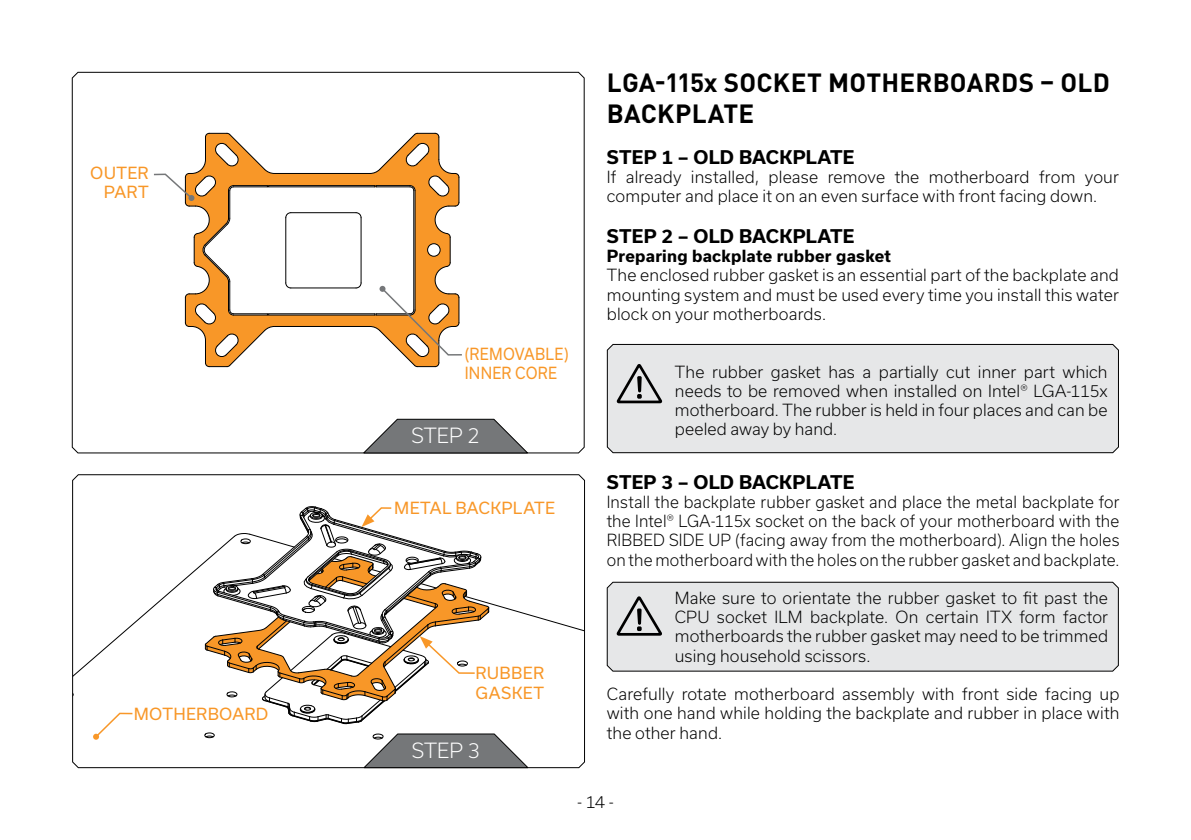
<style>
.page{position:relative;width:1191px;height:840px;background:#fff}
.page>*{position:absolute;margin:0;border:0;box-sizing:border-box;transform-origin:0 0}
.t1{font:700 26px/31.2px "DIN Pro";letter-spacing:.01em;color:#000}
.t2{font:300 20px "Usual";color:#fff}
.t3{font:700 18px "Usual";letter-spacing:.01em;color:#000}
.t4{font:300 16px/19.2px "Usual";letter-spacing:.01em;color:#000;text-align:justify}
.t5{font:16px/19.2px "Usual";letter-spacing:.02em;color:#f89728;text-align:right}
.t6{font:700 16px "Usual";letter-spacing:.015em;color:#000}
.t7{font:16px/19.2px "Usual";letter-spacing:.02em;color:#f89728;scale:.9 1}
</style>
<div class="page">
<div style="left:606px;top:343px;width:513px;height:110px;background:#e6e7e8"></div>
<svg style="left:616px;top:364px;width:46px;height:39px;background:#b1b2b2"></svg>
<div style="left:606px;top:581px;width:513px;height:90px;background:#e6e7e8"></div>
<svg style="left:616px;top:596px;width:46px;height:39px;background:#b3b4b4"></svg>
<svg style="left:72px;top:72px;width:512px;height:381px"></svg>
<svg style="left:152px;top:133px;width:123px;height:234px"></svg>
<svg style="left:369px;top:133px;width:94px;height:234px"></svg>
<svg style="left:363px;top:418px;width:166px;height:35px"></svg>
<svg style="left:72px;top:474px;width:513px;height:289px"></svg>
<svg style="left:73px;top:505px;width:511px;height:263px"></svg>
<p class="t5" style="left:90px;top:163px;width:60px">OUTER<br>PART</p>
<p class="t5" style="left:134px;top:704px;width:136px">MOTHERBOARD</p>
<p class="t7" style="left:465px;top:344px;width:117px">(REMOVABLE)<br>INNER CORE</p>
<p class="t2" style="left:411px;top:424px;width:70px">STEP 2</p>
<p class="t5" style="left:394px;top:497px;width:162px">METAL BACKPLATE</p>
<p class="t5" style="left:475px;top:663px;width:70px;text-align:left">RUBBER<br>GASKET</p>
<p class="t2" style="left:412px;top:738px;width:70px">STEP 3</p>
<h1 class="t1" style="left:607px;top:66px;width:504px">LGA-115x SOCKET MOTHERBOARDS – OLD<br>BACKPLATE</h1>
<p class="t3" style="left:607px;top:146px;width:249px">STEP 1 – OLD BACKPLATE</p>
<p class="t4" style="left:607px;top:167px;width:513px">If already installed, please remove the motherboard from your computer and place it on an even surface with front facing down.</p>
<p class="t3" style="left:607px;top:226px;width:249px">STEP 2 – OLD BACKPLATE</p>
<p class="t6" style="left:607px;top:247px;width:286px">Preparing backplate rubber gasket</p>
<p class="t4" style="left:607px;top:266px;width:513px">The enclosed rubber gasket is an essential part of the backplate and mounting system and must be used every time you install this water block on your motherboards.</p>
<p class="t4" style="left:675px;top:362px;width:434px">The rubber gasket has a partially cut inner part which needs to be removed when installed on Intel® LGA-115x motherboard. The rubber is held in four places and can be peeled away by hand.</p>
<p class="t3" style="left:607px;top:471px;width:249px">STEP 3 – OLD BACKPLATE</p>
<p class="t4" style="left:607px;top:492px;width:514px">Install the backplate rubber gasket and place the metal backplate for the Intel® LGA-115x socket on the back of your motherboard with the RIBBED SIDE UP (facing away from the motherboard). Align the holes on the motherboard with the holes on the rubber gasket and backplate.</p>
<p class="t4" style="left:675px;top:588px;width:435px">Make sure to orientate the rubber gasket to fit past the CPU socket ILM backplate. On certain ITX form factor motherboards the rubber gasket may need to be trimmed using household scissors.</p>
<p class="t4" style="left:607px;top:684px;width:514px">Carefully rotate motherboard assembly with front side facing up with one hand while holding the backplate and rubber in place with the other hand.</p>
<p class="t4" style="left:577px;top:792px;width:38px">- 14 -</p>
</div>
